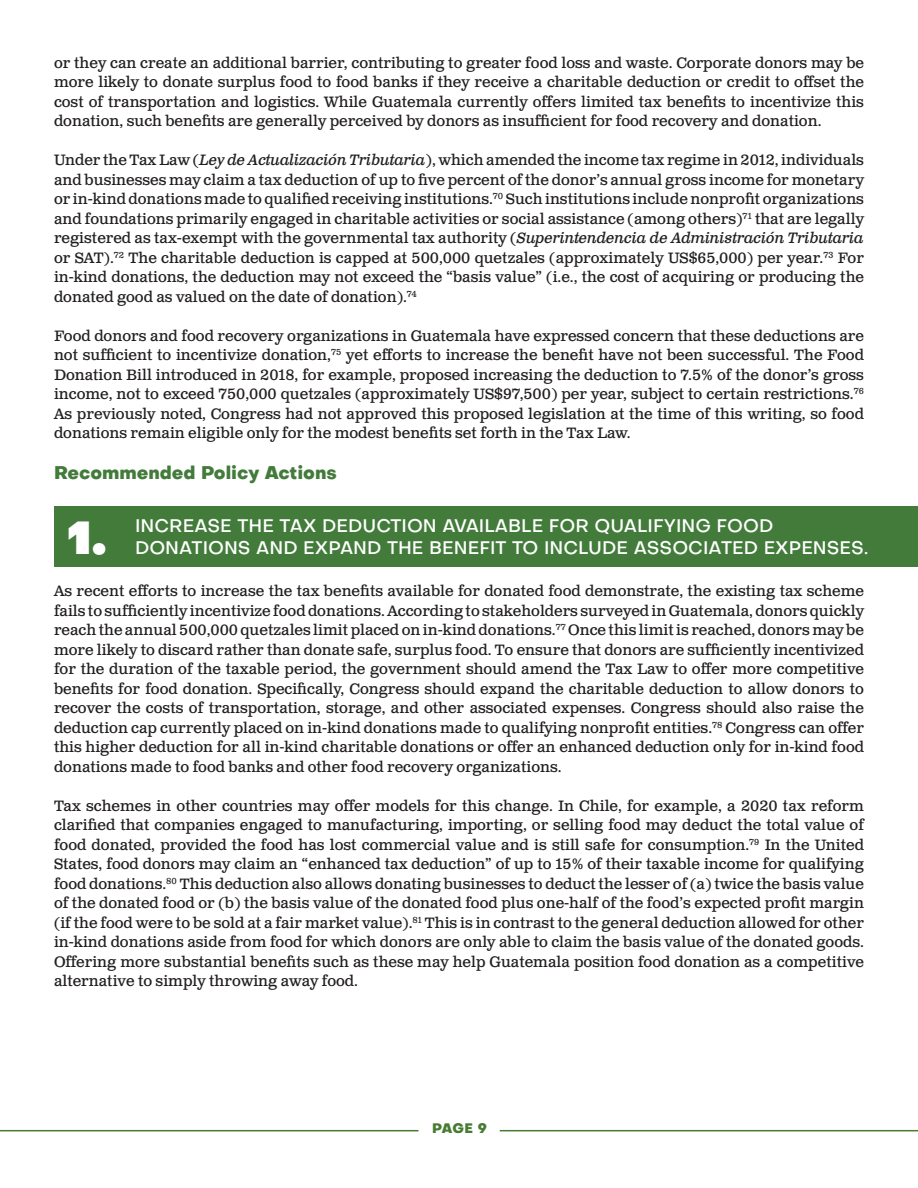
<style>
.page{position:relative;width:918px;height:1188px;background:#fff}
.page>*{position:absolute;margin:0;border:0;box-sizing:border-box;transform-origin:0 0}
.t1{font:45px "Objectivity Super";color:#fff}
.t2{font:500 18px "Objectivity";color:#fff}
.heading_2{font:800 18px "Objectivity";color:#427b3a}
.t3{font:15px/19.5px "Clarendon Text Pro";color:#231f20;text-align:justify}
.t4{font:800 13.5px "Objectivity";color:#457c32}
.s1{font-style:italic}
</style>
<div class="page">
<div style="left:54px;top:506px;width:864px;height:61px;background:#427b3a"></div>
<hr style="left:0;top:1130px;width:418px;height:1px;background:#457c32">
<hr style="left:500px;top:1130px;width:418px;height:1px;background:#457c32">
<p class="t3" style="left:54px;top:54px;width:812px">or they can create an additional barrier, contributing to greater food loss and waste. Corporate donors may be more likely to donate surplus food to food banks if they receive a charitable deduction or credit to offset the cost of transportation and logistics. While Guatemala currently offers limited tax benefits to incentivize this donation, such benefits are generally perceived by donors as insufficient for food recovery and donation.</p>
<p class="t3" style="left:54px;top:151px;width:812px">Under the Tax Law (<span class="s1">Ley de Actualización Tributaria</span>), which amended the income tax regime in 2012, individuals and businesses may claim a tax deduction of up to five percent of the donor’s annual gross income for monetary or in-kind donations made to qualified receiving institutions.<sup>70</sup> Such institutions include nonprofit organizations and foundations primarily engaged in charitable activities or social assistance (among others)<sup>71</sup> that are legally registered as tax-exempt with the governmental tax authority (<span class="s1">Superintendencia de Administración Tributaria </span>or SAT).<sup>72</sup> The charitable deduction is capped at 500,000 quetzales (approximately US$65,000) per year.<sup>73</sup> For in-kind donations, the deduction may not exceed the “basis value” (i.e., the cost of acquiring or producing the donated good as valued on the date of donation).<sup>74</sup></p>
<p class="t3" style="left:54px;top:327px;width:812px">Food donors and food recovery organizations in Guatemala have expressed concern that these deductions are not sufficient to incentivize donation,<sup>75</sup> yet efforts to increase the benefit have not been successful. The Food Donation Bill introduced in 2018, for example, proposed increasing the deduction to 7.5% of the donor’s gross income, not to exceed 750,000 quetzales (approximately US$97,500) per year, subject to certain restrictions.<sup>76<br></sup>As previously noted, Congress had not approved this proposed legislation at the time of this writing, so food donations remain eligible only for the modest benefits set forth in the Tax Law.</p>
<p class="heading_2" style="left:54px;top:459px;width:284px">Recommended Policy Actions</p>
<p class="t1" style="left:68px;top:501px;width:41px">1.</p>
<p class="t2" style="left:135px;top:513px;width:640px">INCREASE THE TAX DEDUCTION AVAILABLE FOR QUALIFYING FOOD</p>
<p class="t2" style="left:135px;top:536px;width:735px">DONATIONS AND EXPAND THE BENEFIT TO INCLUDE ASSOCIATED EXPENSES.</p>
<p class="t3" style="left:54px;top:582px;width:812px">As recent efforts to increase the tax benefits available for donated food demonstrate, the existing tax scheme fails to sufficiently incentivize food donations. According to stakeholders surveyed in Guatemala, donors quickly reach the annual 500,000 quetzales limit placed on in-kind donations.<sup>77</sup> Once this limit is reached, donors may be more likely to discard rather than donate safe, surplus food. To ensure that donors are sufficiently incentivized for the duration of the taxable period, the government should amend the Tax Law to offer more competitive benefits for food donation. Specifically, Congress should expand the charitable deduction to allow donors to recover the costs of transportation, storage, and other associated expenses. Congress should also raise the deduction cap currently placed on in-kind donations made to qualifying nonprofit entities.<sup>78</sup> Congress can offer this higher deduction for all in-kind charitable donations or offer an enhanced deduction only for in-kind food donations made to food banks and other food recovery organizations.</p>
<p class="t3" style="left:54px;top:797px;width:812px">Tax schemes in other countries may offer models for this change. In Chile, for example, a 2020 tax reform clarified that companies engaged to manufacturing, importing, or selling food may deduct the total value of food donated, provided the food has lost commercial value and is still safe for consumption.<sup>79</sup> In the United States, food donors may claim an “enhanced tax deduction” of up to 15% of their taxable income for qualifying food donations.<sup>80</sup> This deduction also allows donating businesses to deduct the lesser of (a) twice the basis value of the donated food or (b) the basis value of the donated food plus one-half of the food’s expected profit margin (if the food were to be sold at a fair market value).<sup>81</sup> This is in contrast to the general deduction allowed for other in-kind donations aside from food for which donors are only able to claim the basis value of the donated goods.<br>Offering more substantial benefits such as these may help Guatemala position food donation as a competitive alternative to simply throwing away food.</p>
<p class="t4" style="left:432px;top:1118px;width:56px">PAGE 9</p>
</div>
